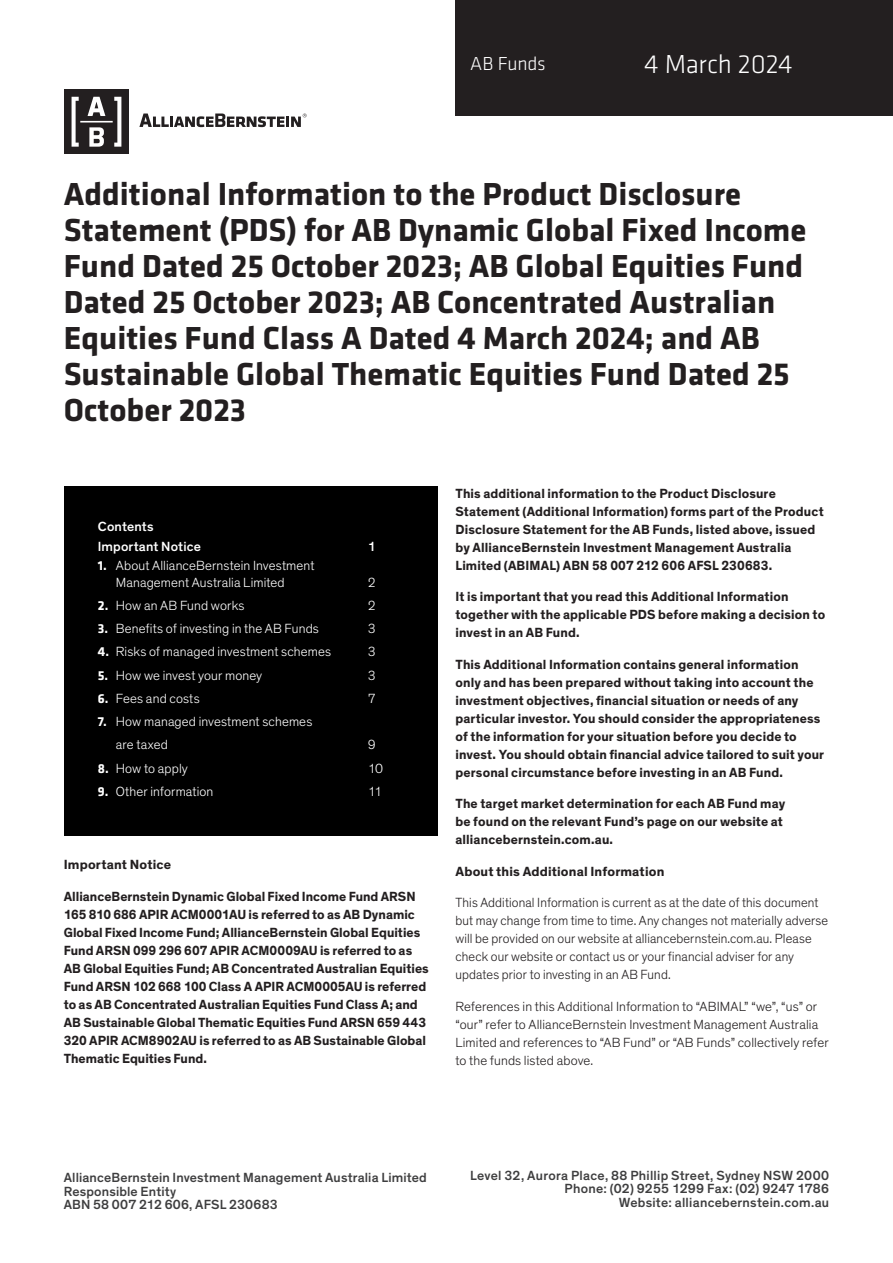
<style>
.page{position:relative;width:893px;height:1263px;background:#fff}
.page>*{position:absolute;margin:0;border:0;box-sizing:border-box;transform-origin:0 0}
.Bullets_9_12{font:700 33px/36px "Klavika";color:#231f20}
.Author_Title_8_11{font:300 27px "Klavika";letter-spacing:-.01em;color:#fff}
.Author_Title_8_11-2{font:300 19.5px "Klavika";letter-spacing:-.01em;color:#fff}
.Body_Copy_9_12{font:700 13.5px/18px "Theinhardt";letter-spacing:.01em;color:#231f20}
.Body_Copy_9_12-2{font:300 13.5px/18px "Theinhardt";letter-spacing:.01em;color:#231f20}
.Numbered_List_KO{font:300 13.5px/16.5px "Theinhardt";letter-spacing:.01em;color:#fff}
.SKU_TL_7_9{font:500 13.5px "Theinhardt";letter-spacing:.02em;color:#3e3e3f}
.Legal_8_9_medium{font:500 13.5px "Theinhardt";letter-spacing:.01em;color:#3e3e3f}
.Duo_Color_Box_Body_9_14_KO{font:500 13.5px "Theinhardt";letter-spacing:.01em;color:#fff}
.s1{font-family:"Klavika";font-weight:700}
</style>
<div class="page">
<div style="left:64px;top:486px;width:373px;height:350px;background:#000"></div>
<div style="left:456px;top:0;width:437px;height:115px;background:#231f20"></div>
<div style="left:64px;top:89px;width:65px;height:65px;background:#231f20"></div>
<svg style="left:72px;top:97px;width:49px;height:50px"></svg>
<svg style="left:139px;top:114px;width:168px;height:13px"></svg>
<p class="Author_Title_8_11-2" style="left:470px;top:51px;width:77px">AB Funds</p>
<p class="Author_Title_8_11" style="left:644px;top:48px;width:150px">4 March 2024</p>
<p class="Bullets_9_12" style="left:64px;top:174px;width:744px">Additional Information to the Product Disclosure Statement (PDS) for AB Dynamic Global Fixed Income Fund Dated 25 October 2023; AB Global Equities Fund Dated 25 October 2023; AB Concentrated Australian Equities Fund Class A Dated 4 March 2024; and AB Sustainable Global Thematic Equities Fund Dated 25<br>October 2023</p>
<p class="Duo_Color_Box_Body_9_14_KO" style="left:98px;top:518px;width:57px">Contents</p>
<p class="Duo_Color_Box_Body_9_14_KO" style="left:98px;top:538px;width:105px">Important Notice</p>
<p class="Duo_Color_Box_Body_9_14_KO" style="left:368px;top:538px;width:9px">1</p>
<p class="Numbered_List_KO" style="left:116px;top:557px;width:200px;text-indent:-18px"><span class="s1">1.</span> About AllianceBernstein Investment<br>Management Australia Limited</p>
<p class="Numbered_List_KO" style="left:368px;top:574px;width:9px">2</p>
<p class="Numbered_List_KO" style="left:98px;top:597px;width:148px"><span class="s1">2.</span> How an AB Fund works</p>
<p class="Numbered_List_KO" style="left:368px;top:597px;width:9px">2</p>
<p class="Numbered_List_KO" style="left:98px;top:620px;width:223px"><span class="s1">3.</span> Benefits of investing in the AB Funds</p>
<p class="Numbered_List_KO" style="left:368px;top:620px;width:9px">3</p>
<p class="Numbered_List_KO" style="left:98px;top:644px;width:235px"><span class="s1">4.</span> Risks of managed investment schemes</p>
<p class="Numbered_List_KO" style="left:368px;top:644px;width:9px">3</p>
<p class="Numbered_List_KO" style="left:98px;top:667px;width:166px"><span class="s1">5.</span> How we invest your money</p>
<p class="Numbered_List_KO" style="left:368px;top:667px;width:9px">3</p>
<p class="Numbered_List_KO" style="left:98px;top:690px;width:103px"><span class="s1">6.</span> Fees and costs</p>
<p class="Numbered_List_KO" style="left:368px;top:690px;width:9px">7</p>
<p class="Numbered_List_KO" style="left:98px;top:713px;width:216px"><span class="s1">7.</span> How managed investment schemes</p>
<p class="Numbered_List_KO" style="left:116px;top:737px;width:54px">are taxed</p>
<p class="Numbered_List_KO" style="left:368px;top:737px;width:9px">9</p>
<p class="Numbered_List_KO" style="left:98px;top:760px;width:92px"><span class="s1">8.</span> How to apply</p>
<p class="Numbered_List_KO" style="left:368px;top:760px;width:17px">10</p>
<p class="Numbered_List_KO" style="left:98px;top:783px;width:117px"><span class="s1">9.</span> Other information</p>
<p class="Numbered_List_KO" style="left:368px;top:783px;width:16px">11</p>
<p class="Body_Copy_9_12" style="left:64px;top:856px;width:109px">Important Notice</p>
<p class="Body_Copy_9_12" style="left:64px;top:888px;width:367px">AllianceBernstein Dynamic Global Fixed Income Fund ARSN 165 810 686 APIR ACM0001AU is referred to as AB Dynamic Global Fixed Income Fund; AllianceBernstein Global Equities Fund ARSN 099 296 607 APIR ACM0009AU is referred to as AB Global Equities Fund; AB Concentrated Australian Equities Fund ARSN 102 668 100 Class A APIR ACM0005AU is referred to as AB Concentrated Australian Equities Fund Class A; and AB Sustainable Global Thematic Equities Fund ARSN 659 443<br>320 APIR ACM8902AU is referred to as AB Sustainable Global Thematic Equities Fund.</p>
<p class="Body_Copy_9_12" style="left:455px;top:484px;width:370px">This additional information to the Product Disclosure Statement (Additional Information) forms part of the Product Disclosure Statement for the AB Funds, listed above, issued by AllianceBernstein Investment Management Australia Limited (ABIMAL) ABN 58 007 212 606 AFSL 230683.</p>
<p class="Body_Copy_9_12" style="left:455px;top:588px;width:371px">It is important that you read this Additional Information together with the applicable PDS before making a decision to invest in an AB Fund.</p>
<p class="Body_Copy_9_12" style="left:455px;top:655px;width:370px">This Additional Information contains general information only and has been prepared without taking into account the investment objectives, financial situation or needs of any particular investor. You should consider the appropriateness of the information for your situation before you decide to invest. You should obtain financial advice tailored to suit your personal circumstance before investing in an AB Fund.</p>
<p class="Body_Copy_9_12" style="left:455px;top:795px;width:331px">The target market determination for each AB Fund may be found on the relevant Fund’s page on our website at alliancebernstein.com.au.</p>
<p class="Body_Copy_9_12" style="left:455px;top:862px;width:210px">About this Additional Information</p>
<p class="Body_Copy_9_12-2" style="left:455px;top:894px;width:374px">This Additional Information is current as at the date of this document but may change from time to time. Any changes not materially adverse will be provided on our website at alliancebernstein.com.au. Please check our website or contact us or your financial adviser for any updates prior to investing in an AB Fund.</p>
<p class="Body_Copy_9_12-2" style="left:455px;top:997px;width:375px">References in this Additional Information to “ABIMAL” “we”, “us” or “our” refer to AllianceBernstein Investment Management Australia Limited and references to “AB Fund” or “AB Funds” collectively refer to the funds listed above.</p>
<p class="Legal_8_9_medium" style="left:64px;top:1170px;width:364px">AllianceBernstein Investment Management Australia Limited</p>
<p class="Legal_8_9_medium" style="left:64px;top:1183px;width:114px">Responsible Entity</p>
<p class="Legal_8_9_medium" style="left:64px;top:1197px;width:216px">ABN 58 007 212 606, AFSL 230683</p>
<p class="SKU_TL_7_9" style="left:470px;top:1167px;width:361px">Level 32, Aurora Place, 88 Phillip Street, Sydney NSW 2000</p>
<p class="SKU_TL_7_9" style="left:565px;top:1181px;width:266px">Phone: (02) 9255 1299 Fax: (02) 9247 1786</p>
<p class="SKU_TL_7_9" style="left:619px;top:1194px;width:212px">Website: alliancebernstein.com.au</p>
</div>
